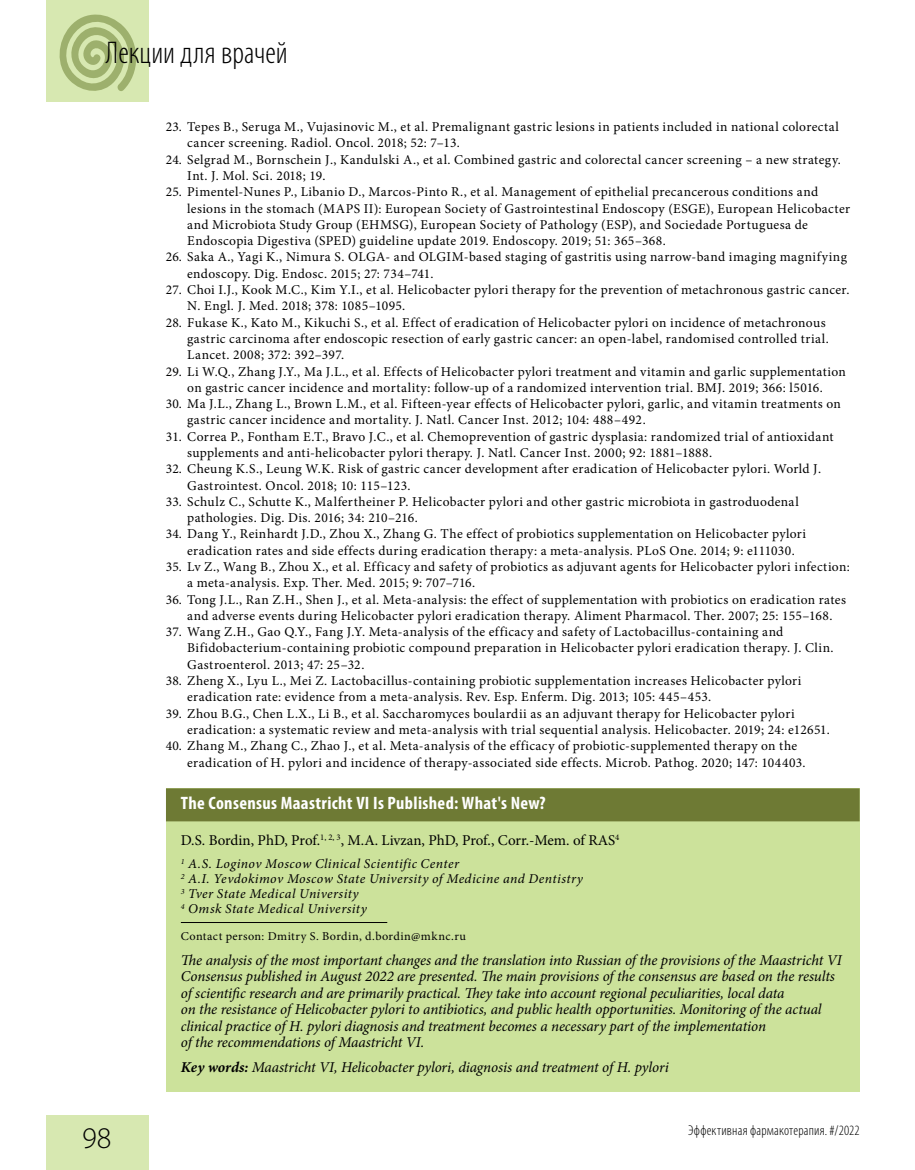
<style>
.page{position:relative;width:915px;height:1170px;background:#fff}
.page>*{position:absolute;margin:0;border:0;box-sizing:border-box;transform-origin:0 0}
.t1{font:300 condensed 31.5px "Myriad Pro";color:#000}
.t2{font:300 30px "Myriad Pro";color:#000}
.t3{font:700 condensed 18px "Myriad Pro";letter-spacing:.02em;color:#fff}
.t4{font:italic 15px/16.5px "Minion Pro";letter-spacing:-.01em;color:#000}
.t5{font:15px "Minion Pro";letter-spacing:-.005em;color:#000}
.t6{font:300 condensed 14.25px "Myriad Pro";letter-spacing:.015em;color:#000}
.t7{font:13.5px/16.4px "Minion Pro";letter-spacing:.025em;color:#000}
.t8{font:italic 13.5px/15px "Minion Pro";letter-spacing:.03em;color:#000}
.t9{font:12px "Minion Pro";letter-spacing:.035em;color:#000}
.s1{font-weight:700}
</style>
<div class="page">
<div style="left:47px;top:1114px;width:102px;height:55px;background:#d7e8b1"></div>
<div style="left:47px;top:0;width:102px;height:102px;background:#d7e8b1"></div>
<svg style="left:59px;top:14px;width:78px;height:77px"></svg>
<div style="left:166px;top:788px;width:693px;height:303px;background:#cce29b"></div>
<div style="left:166px;top:788px;width:693px;height:33px;background:#6e7a34"></div>
<hr style="left:181px;top:922px;width:206px;height:1px;background:#000">
<h1 class="t1" style="left:106px;top:34px;width:183px">Лекции для врачей</h1>
<p class="t7" style="left:187px;top:119px;width:653px;text-indent:-21px">23. Tepes B., Seruga M., Vujasinovic M., et al. Premalignant gastric lesions in patients included in national colorectal cancer screening. Radiol. Oncol. 2018; 52: 7–13.</p>
<p class="t7" style="left:187px;top:151px;width:655px;text-indent:-21px">24. Selgrad M., Bornschein J., Kandulski A., et al. Combined gastric and colorectal cancer screening – a new strategy.<br>Int. J. Mol. Sci. 2018; 19.</p>
<p class="t7" style="left:187px;top:184px;width:664px;text-indent:-21px">25. Pimentel-Nunes P., Libanio D., Marcos-Pinto R., et al. Management of epithelial precancerous conditions and lesions in the stomach (MAPS II): European Society of Gastrointestinal Endoscopy (ESGE), European Helicobacter and Microbiota Study Group (EHMSG), European Society of Pathology (ESP), and Sociedade Portuguesa de Endoscopia Digestiva (SPED) guideline update 2019. Endoscopy. 2019; 51: 365–368.</p>
<p class="t7" style="left:187px;top:249px;width:661px;text-indent:-21px">26. Saka A., Yagi K., Nimura S. OLGA- and OLGIM-based staging of gastritis using narrow-band imaging magnifying endoscopy. Dig. Endosc. 2015; 27: 734–741.</p>
<p class="t7" style="left:187px;top:281px;width:663px;text-indent:-21px">27. Choi I.J., Kook M.C., Kim Y.I., et al. Helicobacter pylori therapy for the prevention of metachronous gastric cancer.<br>N. Engl. J. Med. 2018; 378: 1085–1095.</p>
<p class="t7" style="left:187px;top:314px;width:643px;text-indent:-21px">28. Fukase K., Kato M., Kikuchi S., et al. Effect of eradication of Helicobacter pylori on incidence of metachronous gastric carcinoma after endoscopic resection of early gastric cancer: an open-label, randomised controlled trial.<br>Lancet. 2008; 372: 392–397.</p>
<p class="t7" style="left:166px;top:363px;width:681px;text-align:center">29. Li W.Q., Zhang J.Y., Ma J.L., et al. Effects of Helicobacter pylori treatment and vitamin and garlic supplementation on gastric cancer incidence and mortality: follow-up of a randomized intervention trial. BMJ. 2019; 366: l5016.</p>
<p class="t7" style="left:187px;top:395px;width:655px;text-indent:-21px">30. Ma J.L., Zhang L., Brown L.M., et al. Fifteen-year effects of Helicobacter pylori, garlic, and vitamin treatments on gastric cancer incidence and mortality. J. Natl. Cancer Inst. 2012; 104: 488–492.</p>
<p class="t7" style="left:187px;top:428px;width:647px;text-indent:-21px">31. Correa P., Fontham E.T., Bravo J.C., et al. Chemoprevention of gastric dysplasia: randomized trial of antioxidant supplements and anti-helicobacter pylori therapy. J. Natl. Cancer Inst. 2000; 92: 1881–1888.</p>
<p class="t7" style="left:187px;top:461px;width:635px;text-indent:-21px">32. Cheung K.S., Leung W.K. Risk of gastric cancer development after eradication of Helicobacter pylori. World J.<br>Gastrointest. Oncol. 2018; 10: 115–123.</p>
<p class="t7" style="left:187px;top:493px;width:612px;text-indent:-21px">33. Schulz C., Schutte K., Malfertheiner P. Helicobacter pylori and other gastric microbiota in gastroduodenal pathologies. Dig. Dis. 2016; 34: 210–216.</p>
<p class="t7" style="left:187px;top:526px;width:620px;text-indent:-21px">34. Dang Y., Reinhardt J.D., Zhou X., Zhang G. The effect of probiotics supplementation on Helicobacter pylori eradication rates and side effects during eradication therapy: a meta-analysis. PLoS One. 2014; 9: e111030.</p>
<p class="t7" style="left:187px;top:558px;width:664px;text-indent:-21px">35. Lv Z., Wang B., Zhou X., et al. Efficacy and safety of probiotics as adjuvant agents for Helicobacter pylori infection: a meta-analysis. Exp. Ther. Med. 2015; 9: 707–716.</p>
<p class="t7" style="left:166px;top:591px;width:681px;text-align:center">36. Tong J.L., Ran Z.H., Shen J., et al. Meta-analysis: the effect of supplementation with probiotics on eradication rates and adverse events during Helicobacter pylori eradication therapy. Aliment Pharmacol. Ther. 2007; 25: 155–168.</p>
<p class="t7" style="left:187px;top:623px;width:647px;text-indent:-21px">37. Wang Z.H., Gao Q.Y., Fang J.Y. Meta-analysis of the efficacy and safety of Lactobacillus-containing and<br>Bifidobacterium-containing probiotic compound preparation in Helicobacter pylori eradication therapy. J. Clin.<br>Gastroenterol. 2013; 47: 25–32.</p>
<p class="t7" style="left:187px;top:672px;width:615px;text-indent:-21px">38. Zheng X., Lyu L., Mei Z. Lactobacillus-containing probiotic supplementation increases Helicobacter pylori eradication rate: evidence from a meta-analysis. Rev. Esp. Enferm. Dig. 2013; 105: 445–453.</p>
<p class="t7" style="left:187px;top:705px;width:644px;text-indent:-21px">39. Zhou B.G., Chen L.X., Li B., et al. Saccharomyces boulardii as an adjuvant therapy for Helicobacter pylori eradication: a systematic review and meta-analysis with trial sequential analysis. Helicobacter. 2019; 24: e12651.</p>
<p class="t7" style="left:187px;top:737px;width:619px;text-indent:-21px">40. Zhang M., Zhang C., Zhao J., et al. Meta-analysis of the efficacy of probiotic-supplemented therapy on the eradication of H. pylori and incidence of therapy-associated side effects. Microb. Pathog. 2020; 147: 104403.</p>
<h3 class="t3" style="left:181px;top:791px;width:366px">The Consensus Maastricht VI Is Published: What's New?</h3>
<p class="t5" style="left:181px;top:830px;width:440px">D.S. Bordin, PhD, Prof.<sup>1,</sup> <sup>2,</sup> <sup>3</sup>, M.A. Livzan, PhD, Prof., Corr.-Mem. of RAS<sup>4</sup></p>
<p class="t8" style="left:181px;top:856px;width:403px"><sup>1</sup> A.S. Loginov Moscow Clinical Scientific Center<br><sup>2</sup> A.I. Yevdokimov Moscow State University of Medicine and Dentistry <sup>3</sup> Tver State Medical University<br><sup>4</sup> Omsk State Medical University</p>
<p class="t9" style="left:181px;top:927px;width:286px">Contact person: Dmitry S. Bordin, d.bordin@mknc.ru</p>
<p class="t4" style="left:181px;top:951px;width:662px">The analysis of the most important changes and the translation into Russian of the provisions of the Maastricht VI Consensus published in August 2022 are presented. The main provisions of the consensus are based on the results of scientific research and are primarily practical. They take into account regional peculiarities, local data<br>on the resistance of Helicobacter pylori to antibiotics, and public health opportunities. Monitoring of the actual clinical practice of H. pylori diagnosis and treatment becomes a necessary part of the implementation<br>of the recommendations of Maastricht VI.</p>
<p class="t4" style="left:181px;top:1059px;width:489px"><span class="s1">Key words:</span> Maastricht VI, Helicobacter pylori, diagnosis and treatment of H. pylori</p>
<h2 class="t2" style="left:82px;top:1119px;width:31px">98</h2>
<p class="t6" style="left:688px;top:1121px;width:173px">Эффективная фармакотерапия. #/2022</p>
</div>
